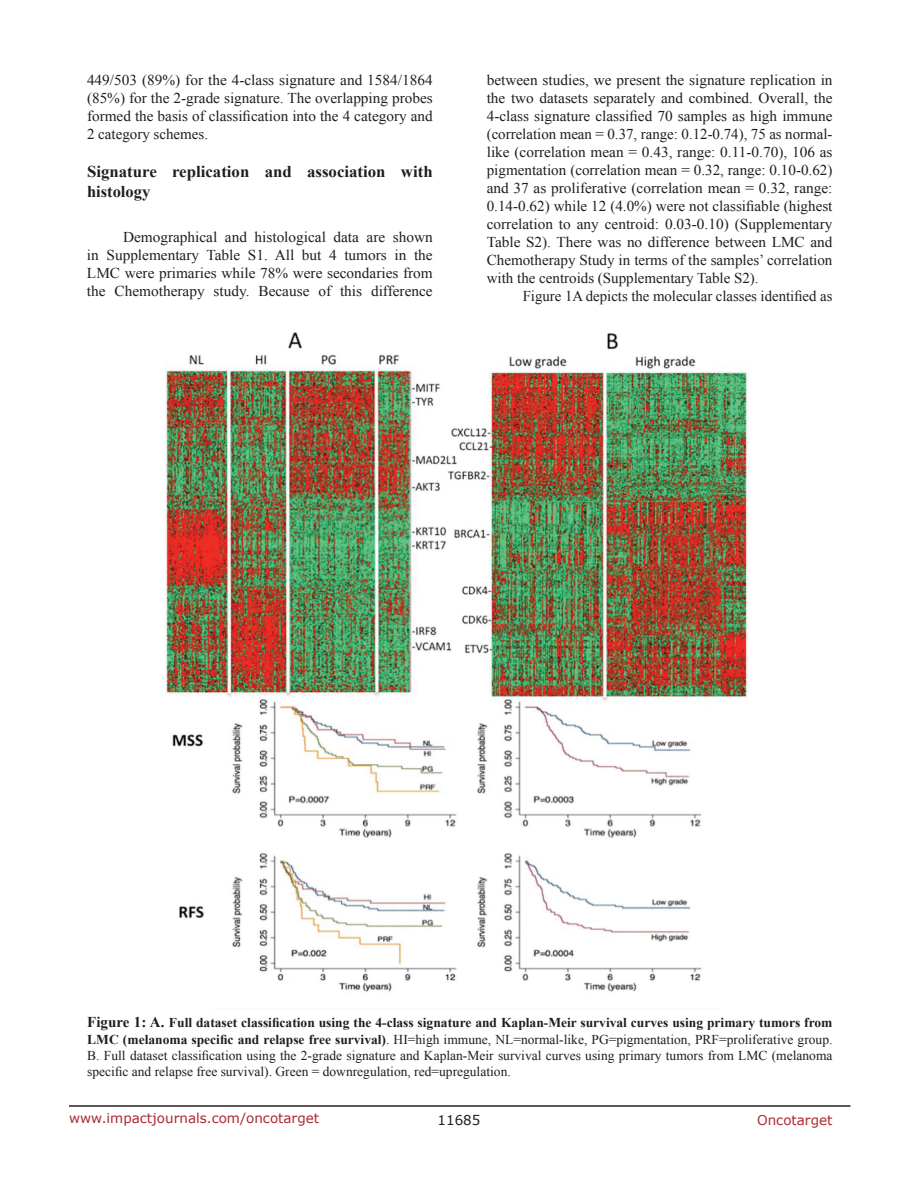
<style>
.page{position:relative;width:918px;height:1188px;background:#fff}
.page>*{position:absolute;margin:0;border:0;box-sizing:border-box;transform-origin:0 0}
.t1{font:700 16.5px/19.8px "Times New Roman";color:#201d20}
.t2{font:15px/18px "Times New Roman";color:#201d20;text-align:justify}
.t3{font:13.5px/16.2px "Times New Roman";color:#201d20;text-align:justify}
.t4{font:13.5px "Verdana";color:#ac2830}
.t5{font:13.5px "Verdana";color:#201d20}
.s1{font-weight:700;font-size:15px}
.s2{font-weight:700}
</style>
<div class="page">
<hr style="left:69px;top:1105px;width:781px;height:2px;background:#231f20">
<img style="left:165px;top:332px;width:584px;height:660px">
<p class="t2" style="left:87px;top:71px;width:347px">449/503 (89%) for the 4-class signature and 1584/1864 (85%) for the 2-grade signature. The overlapping probes formed the basis of classification into the 4 category and 2 category schemes.</p>
<p class="t1" style="left:87px;top:161px;width:347px">Signature replication and association with histology</p>
<p class="t2" style="left:87px;top:228px;width:347px;text-indent:36px">Demographical and histological data are shown in Supplementary Table S1. All but 4 tumors in the LMC were primaries while 78% were secondaries from the Chemotherapy study. Because of this difference</p>
<p class="t2" style="left:487px;top:71px;width:347px">between studies, we present the signature replication in the two datasets separately and combined. Overall, the 4-class signature classified 70 samples as high immune (correlation mean = 0.37, range: 0.12-0.74), 75 as normal&shy;like (correlation mean = 0.43, range: 0.11-0.70), 106 as pigmentation (correlation mean = 0.32, range: 0.10-0.62) and 37 as proliferative (correlation mean = 0.32, range:<br>0.14-0.62) while 12 (4.0%) were not classifiable (highest correlation to any centroid: 0.03-0.10) (Supplementary Table S2). There was no difference between LMC and Chemotherapy Study in terms of the samples’ correlation with the centroids (Supplementary Table S2).</p>
<p class="t2" style="left:523px;top:287px;width:311px">Figure 1A depicts the molecular classes identified as</p>
<p class="t3" style="left:87px;top:1015px;width:747px"><span class="s1">Figure 1: A.</span> <span class="s2">Full dataset classification using the 4-class signature and Kaplan-Meir survival curves using primary tumors from LMC (melanoma specific and relapse free survival)</span>. HI=high immune, NL=normal-like, PG=pigmentation, PRF=proliferative group.<br>B. Full dataset classification using the 2-grade signature and Kaplan-Meir survival curves using primary tumors from LMC (melanoma specific and relapse free survival). Green = downregulation, red=upregulation.</p>
<p class="t4" style="left:69px;top:1109px;width:252px">www.impactjournals.com/oncotarget</p>
<p class="t5" style="left:438px;top:1111px;width:44px">11685</p>
<p class="t4" style="left:757px;top:1111px;width:77px">Oncotarget</p>
</div>
